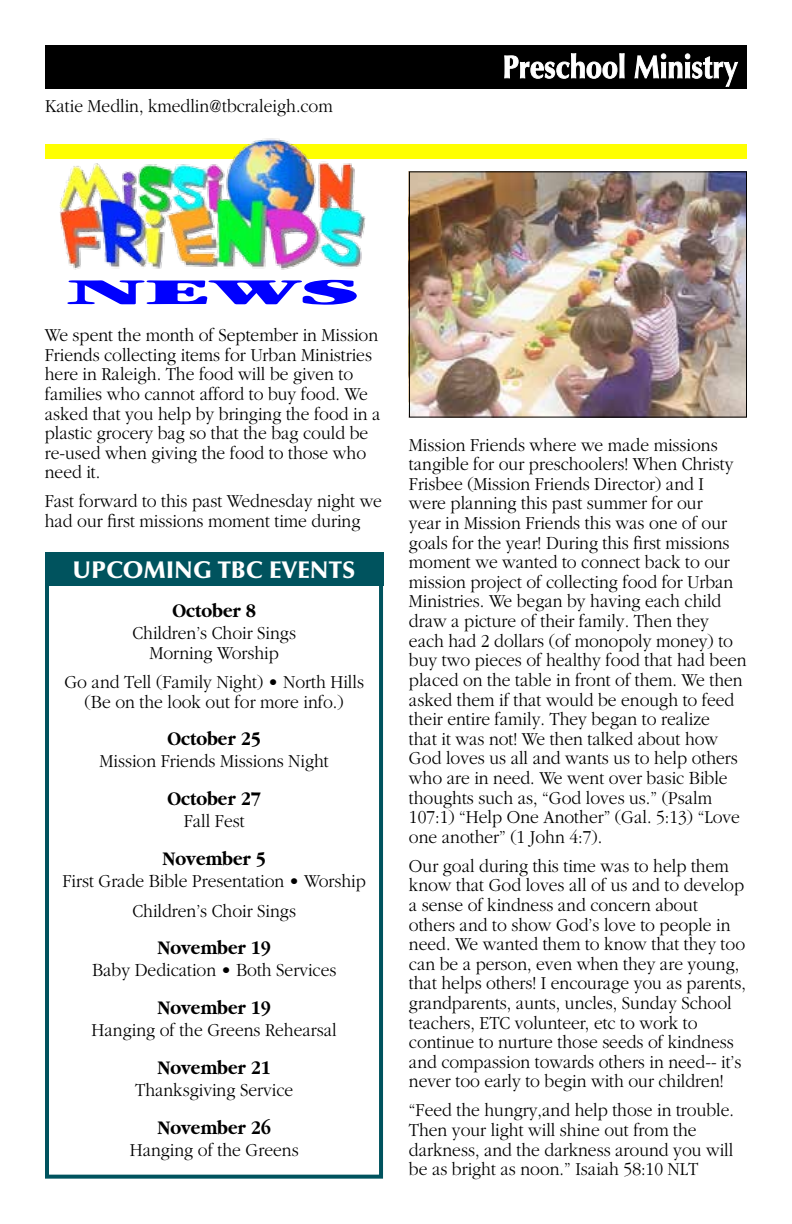
<style>
.page{position:relative;width:792px;height:1224px;background:#fff}
.page>*{position:absolute;margin:0;border:0;box-sizing:border-box;transform-origin:0 0}
.t1{font:900 38px "Garamond";color:#0000fe;scale:2.6 1}
.t2{font:900 24px "Optima";letter-spacing:.005em;color:#fff}
.t3{font:700 20px "Garamond";color:#000;scale:.9 1}
.t4{font:300 19px/19.6px "Garamond";color:#000;scale:.92 1}
</style>
<div class="page">
<div style="left:45px;top:45px;width:702px;height:43px;background:#000"></div>
<svg style="left:504px;top:53px;width:121px;height:26px"></svg>
<svg style="left:634px;top:53px;width:104px;height:34px"></svg>
<div style="left:45px;top:144px;width:702px;height:14px;background:#ffff01"></div>
<img style="left:59px;top:138px;width:307px;height:132px">
<div style="left:45px;top:553px;width:338px;height:626px;border:4px solid #00535e"></div>
<div style="left:45px;top:553px;width:338px;height:33px;background:#00535e"></div>
<img style="left:411px;top:173px;width:334px;height:243px">
<div style="left:409px;top:171px;width:338px;height:247px;border:1px solid #000"></div>
<p class="t4" style="left:45px;top:96px;width:314px">Katie Medlin, kmedlin@tbcraleigh.com</p>
<h1 class="t1" style="left:67px;top:272px;width:114px">NEWS</h1>
<p class="t4" style="left:45px;top:326px;width:366px">We spent the month of September in Mission Friends collecting items for Urban Ministries here in Raleigh. The food will be given to families who cannot afford to buy food. We asked that you help by bringing the food in a plastic grocery bag so that the bag could be re-used when giving the food to those who need it.</p>
<p class="t4" style="left:45px;top:492px;width:368px">Fast forward to this past Wednesday night we had our first missions moment time during</p>
<p class="t2" style="left:73px;top:556px;width:284px">UPCOMING TBC EVENTS</p>
<p class="t3" style="left:173px;top:599px;width:94px">October 8</p>
<p class="t4" style="left:132px;top:624px;width:179px;text-align:center">Children’s Choir Sings<br>Morning Worship</p>
<p class="t4" style="left:64px;top:673px;width:327px;text-align:center">Go and Tell (Family Night) • North Hills (Be on the look out for more info.)</p>
<p class="t3" style="left:168px;top:728px;width:105px">October 25</p>
<p class="t4" style="left:100px;top:752px;width:251px">Mission Friends Missions Night</p>
<p class="t3" style="left:168px;top:787px;width:105px">October 27</p>
<p class="t4" style="left:184px;top:812px;width:68px">Fall Fest</p>
<p class="t3" style="left:163px;top:847px;width:116px">November 5</p>
<p class="t4" style="left:62px;top:866px;width:331px;line-height:29.4px;text-align:center">First Grade Bible Presentation • Worship<br>Children’s Choir Sings</p>
<p class="t3" style="left:158px;top:937px;width:128px">November 19</p>
<p class="t4" style="left:92px;top:961px;width:267px">Baby Dedication • Both Services</p>
<p class="t3" style="left:158px;top:996px;width:128px">November 19</p>
<p class="t4" style="left:92px;top:1021px;width:268px">Hanging of the Greens Rehearsal</p>
<p class="t3" style="left:158px;top:1056px;width:128px">November 21</p>
<p class="t4" style="left:135px;top:1080px;width:173px">Thanksgiving Service</p>
<p class="t3" style="left:158px;top:1116px;width:128px">November 26</p>
<p class="t4" style="left:130px;top:1140px;width:185px">Hanging of the Greens</p>
<p class="t4" style="left:409px;top:435px;width:369px">Mission Friends where we made missions tangible for our preschoolers! When Christy Frisbee (Mission Friends Director) and I<br>were planning this past summer for our<br>year in Mission Friends this was one of our goals for the year! During this first missions moment we wanted to connect back to our mission project of collecting food for Urban Ministries. We began by having each child draw a picture of their family. Then they each had 2 dollars (of monopoly money) to buy two pieces of healthy food that had been placed on the table in front of them. We then asked them if that would be enough to feed their entire family. They began to realize<br>that it was not! We then talked about how God loves us all and wants us to help others who are in need. We went over basic Bible thoughts such as, “God loves us.” (Psalm 107:1) “Help One Another” (Gal. 5:13) “Love one another” (1 John 4:7).</p>
<p class="t4" style="left:409px;top:856px;width:368px">Our goal during this time was to help them know that God loves all of us and to develop a sense of kindness and concern about others and to show God’s love to people in need. We wanted them to know that they too can be a person, even when they are young, that helps others! I encourage you as parents, grandparents, aunts, uncles, Sunday School teachers, ETC volunteer, etc to work to continue to nurture those seeds of kindness and compassion towards others in need-- it’s never too early to begin with our children!</p>
<p class="t4" style="left:409px;top:1101px;width:355px">“Feed the hungry,and help those in trouble.<br>Then your light will shine out from the darkness, and the darkness around you will be as bright as noon.” Isaiah 58:10 NLT</p>
</div>
